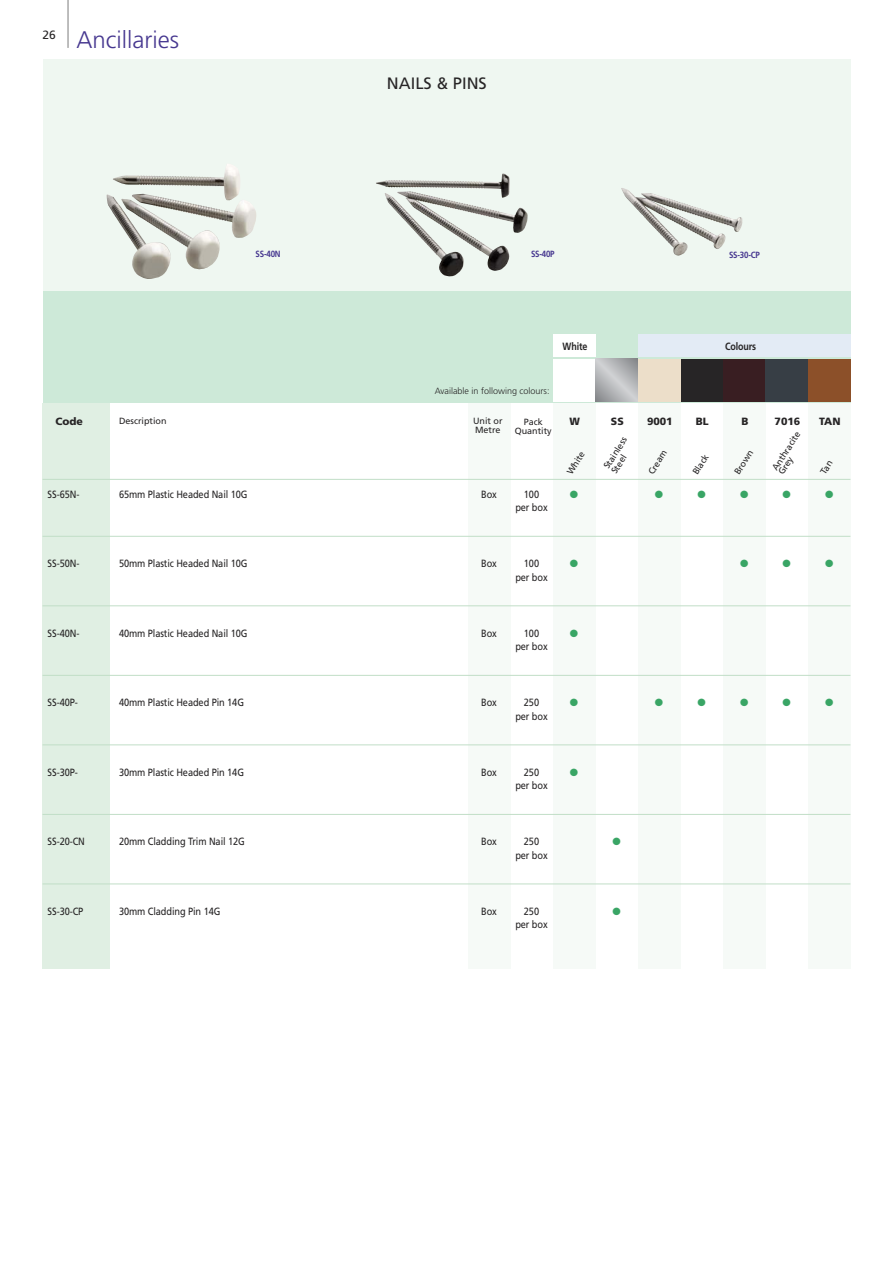
<style>
.page{position:relative;width:893px;height:1263px;background:#fff}
.page>*{position:absolute;margin:0;border:0;box-sizing:border-box;transform-origin:0 0}
.t1{font:300 24px "Frutiger";color:#473890}
.t2{font:16.5px "Frutiger";color:#272526}
.t3{font:12px "Frutiger";color:#272526}
.t4{font:10.5px "Frutiger";letter-spacing:-.01em;color:#272526;scale:.88 1}
.t5{font:900 10.5px "Frutiger";color:#272526}
.t6{font:10.5px "Zapf Dingbats ITC";color:#39a565}
.t7{font:700 10.5px "Frutiger";letter-spacing:-.015em;color:#272526;scale:.85 1}
.t8{font:9px/9px "Frutiger";color:#272526}
.t9{font:300 9px "Frutiger";color:#272526}
.t10{font:700 9px "Frutiger";letter-spacing:-.025em;color:#473890;scale:.88 1}
</style>
<div class="page">
<hr style="left:67px;top:0;width:2px;height:48px;background:#a8a8a8">
<div style="left:43px;top:60px;width:807px;height:343px;background:#eff7f1"></div>
<div style="left:43px;top:291px;width:807px;height:112px;background:#cde9d8"></div>
<div style="left:553px;top:334px;width:42px;height:23px;background:#fff"></div>
<div style="left:43px;top:403px;width:67px;height:565px;background:#e0efe3"></div>
<div style="left:468px;top:403px;width:42px;height:565px;background:#f6faf7"></div>
<div style="left:553px;top:403px;width:42px;height:565px;background:#f6faf7"></div>
<div style="left:638px;top:403px;width:42px;height:565px;background:#f6faf7"></div>
<div style="left:723px;top:403px;width:42px;height:565px;background:#f6faf7"></div>
<div style="left:808px;top:403px;width:42px;height:565px;background:#f6faf7"></div>
<hr style="left:43px;top:536px;width:807px;height:1px;background:#c1dec7">
<hr style="left:43px;top:605px;width:807px;height:1px;background:#c1dec7">
<hr style="left:43px;top:675px;width:807px;height:1px;background:#c1dec7">
<hr style="left:43px;top:744px;width:807px;height:1px;background:#c1dec7">
<hr style="left:43px;top:814px;width:807px;height:1px;background:#c1dec7">
<hr style="left:43px;top:883px;width:807px;height:1px;background:#c1dec7">
<div style="left:553px;top:359px;width:42px;height:42px;background:#fff"></div>
<hr style="left:43px;top:479px;width:807px;height:1px;background:#c1dec7">
<div style="left:638px;top:334px;width:212px;height:23px;background:#e3ebf5"></div>
<div style="left:680px;top:359px;width:43px;height:42px;background:#272526"></div>
<div style="left:723px;top:359px;width:42px;height:42px;background:#391e22"></div>
<div style="left:765px;top:359px;width:43px;height:42px;background:#373e45"></div>
<div style="left:808px;top:359px;width:42px;height:42px;background:#8c5029"></div>
<svg style="left:595px;top:359px;width:43px;height:42px"></svg>
<div style="left:638px;top:359px;width:42px;height:42px;background:#ecdec9"></div>
<img style="left:106px;top:194px;width:117px;height:85px">
<img style="left:385px;top:191px;width:79px;height:86px">
<img style="left:623px;top:188px;width:120px;height:44px">
<p class="t3" style="left:43px;top:28px;width:15px">26</p>
<h1 class="t1" style="left:77px;top:26px;width:104px">Ancillaries</h1>
<h2 class="t2" style="left:387px;top:73px;width:101px">NAILS &amp; PINS</h2>
<p class="t10" style="left:256px;top:249px;width:30px">SS-40N</p>
<p class="t10" style="left:531px;top:249px;width:28px">SS-40P</p>
<p class="t10" style="left:729px;top:250px;width:36px">SS-30-CP</p>
<p class="t7" style="left:563px;top:340px;width:31px">White</p>
<p class="t7" style="left:725px;top:340px;width:38px">Colours</p>
<p class="t9" style="left:435px;top:385px;width:116px">Available in following colours:</p>
<p class="t5" style="left:56px;top:417px;width:29px">Code</p>
<p class="t8" style="left:119px;top:416px;width:49px">Description</p>
<p class="t8" style="left:473px;top:416px;width:31px">Unit or<br>Metre</p>
<p class="t8" style="left:524px;top:418px;width:21px">Pack</p>
<p class="t5" style="left:570px;top:417px;width:12px">W</p>
<p class="t5" style="left:611px;top:417px;width:14px">SS</p>
<p class="t5" style="left:647px;top:417px;width:27px">9001</p>
<p class="t5" style="left:696px;top:417px;width:14px">BL</p>
<p class="t5" style="left:741px;top:417px;width:9px">B</p>
<p class="t5" style="left:775px;top:417px;width:27px">7016</p>
<p class="t5" style="left:819px;top:417px;width:23px">TAN</p>
<p class="t8" style="left:515px;top:427px;width:39px">Quantity</p>
<p class="t8" style="left:771px;top:468px;width:46px;line-height:7.4px;rotate:-58deg">Anthracite<br>Grey</p>
<p class="t8" style="left:602px;top:465px;width:37px;rotate:-58deg">Stainless<br>Steel</p>
<p class="t8" style="left:647px;top:471px;width:29px;rotate:-58deg">Cream</p>
<p class="t8" style="left:691px;top:471px;width:24px;rotate:-58deg">Black</p>
<p class="t8" style="left:733px;top:471px;width:29px;rotate:-58deg">Brown</p>
<p class="t8" style="left:565px;top:471px;width:27px;rotate:-58deg">White</p>
<p class="t4" style="left:48px;top:488px;width:38px">SS-65N-</p>
<p class="t4" style="left:119px;top:488px;width:147px">65mm Plastic Headed Nail 10G</p>
<p class="t4" style="left:481px;top:488px;width:19px">Box</p>
<p class="t4" style="left:524px;top:488px;width:19px">100</p>
<p class="t6" style="left:570px;top:490px;width:10px">●</p>
<p class="t6" style="left:655px;top:490px;width:10px">●</p>
<p class="t6" style="left:697px;top:490px;width:10px">●</p>
<p class="t6" style="left:740px;top:490px;width:10px">●</p>
<p class="t6" style="left:782px;top:490px;width:10px">●</p>
<p class="t6" style="left:825px;top:490px;width:10px">●</p>
<p class="t4" style="left:515px;top:501px;width:38px">per box</p>
<p class="t4" style="left:48px;top:557px;width:38px">SS-50N-</p>
<p class="t4" style="left:119px;top:557px;width:147px">50mm Plastic Headed Nail 10G</p>
<p class="t4" style="left:481px;top:557px;width:19px">Box</p>
<p class="t4" style="left:524px;top:557px;width:19px">100</p>
<p class="t6" style="left:570px;top:560px;width:10px">●</p>
<p class="t6" style="left:740px;top:560px;width:10px">●</p>
<p class="t6" style="left:782px;top:560px;width:10px">●</p>
<p class="t6" style="left:825px;top:560px;width:10px">●</p>
<p class="t4" style="left:515px;top:571px;width:38px">per box</p>
<p class="t4" style="left:48px;top:627px;width:38px">SS-40N-</p>
<p class="t4" style="left:119px;top:627px;width:147px">40mm Plastic Headed Nail 10G</p>
<p class="t4" style="left:481px;top:627px;width:19px">Box</p>
<p class="t4" style="left:524px;top:627px;width:19px">100</p>
<p class="t6" style="left:570px;top:629px;width:10px">●</p>
<p class="t4" style="left:515px;top:640px;width:38px">per box</p>
<p class="t4" style="left:48px;top:696px;width:36px">SS-40P-</p>
<p class="t4" style="left:119px;top:696px;width:143px">40mm Plastic Headed Pin 14G</p>
<p class="t4" style="left:481px;top:696px;width:19px">Box</p>
<p class="t4" style="left:524px;top:696px;width:19px">250</p>
<p class="t6" style="left:570px;top:699px;width:10px">●</p>
<p class="t6" style="left:655px;top:699px;width:10px">●</p>
<p class="t6" style="left:697px;top:699px;width:10px">●</p>
<p class="t6" style="left:740px;top:699px;width:10px">●</p>
<p class="t6" style="left:782px;top:699px;width:10px">●</p>
<p class="t6" style="left:825px;top:699px;width:10px">●</p>
<p class="t4" style="left:515px;top:710px;width:38px">per box</p>
<p class="t4" style="left:48px;top:766px;width:36px">SS-30P-</p>
<p class="t4" style="left:119px;top:766px;width:143px">30mm Plastic Headed Pin 14G</p>
<p class="t4" style="left:481px;top:766px;width:19px">Box</p>
<p class="t4" style="left:524px;top:766px;width:19px">250</p>
<p class="t6" style="left:570px;top:768px;width:10px">●</p>
<p class="t4" style="left:515px;top:779px;width:38px">per box</p>
<p class="t4" style="left:48px;top:835px;width:44px">SS-20-CN</p>
<p class="t4" style="left:119px;top:835px;width:144px">20mm Cladding Trim Nail 12G</p>
<p class="t4" style="left:481px;top:835px;width:19px">Box</p>
<p class="t4" style="left:524px;top:835px;width:19px">250</p>
<p class="t6" style="left:612px;top:838px;width:10px">●</p>
<p class="t4" style="left:515px;top:849px;width:38px">per box</p>
<p class="t4" style="left:48px;top:905px;width:42px">SS-30-CP</p>
<p class="t4" style="left:119px;top:905px;width:117px">30mm Cladding Pin 14G</p>
<p class="t4" style="left:481px;top:905px;width:19px">Box</p>
<p class="t4" style="left:524px;top:905px;width:19px">250</p>
<p class="t6" style="left:612px;top:907px;width:10px">●</p>
<p class="t4" style="left:515px;top:918px;width:38px">per box</p>
</div>
